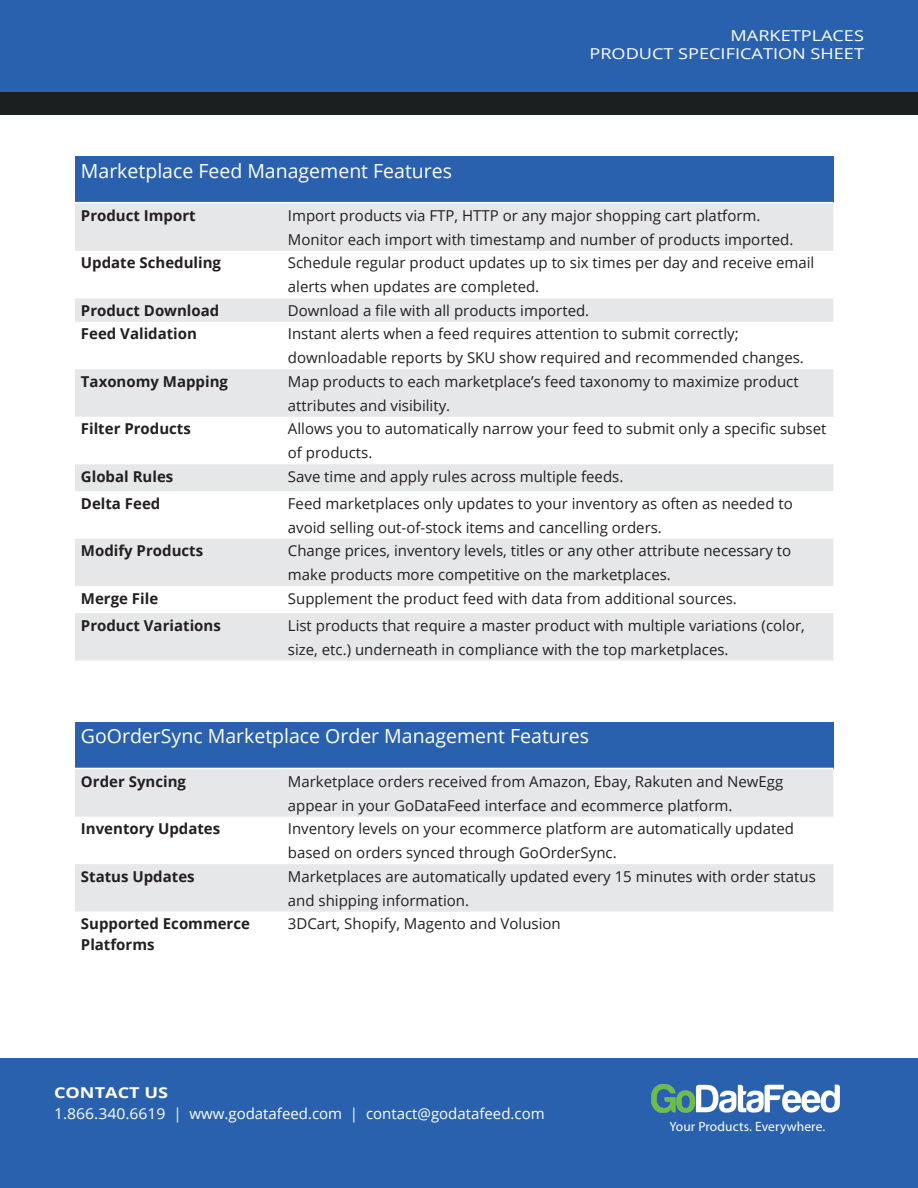
<style>
.page{position:relative;width:918px;height:1188px;background:#fff}
.page>*{position:absolute;margin:0;border:0;box-sizing:border-box;transform-origin:0 0}
.t1{font:19.5px "Open Sans";color:#fff}
.t2{font:15px/24px "Open Sans";color:#231f20}
.t3{font:700 15px/21px "Open Sans";color:#231f20}
.t4{font:15px "Open Sans";color:#fff;scale:1.05 1}
.t5{font:15px/18px "Open Sans";color:#fff;text-align:right;scale:1.21 1}
.t6{font:700 15px "Open Sans";color:#fff;scale:1.21 1}
.t7{font:13.5px "Myriad Pro";letter-spacing:.01em;color:#fff}
</style>
<div class="page">
<div style="left:0;top:0;width:918px;height:92px;background:#2961ae"></div>
<div style="left:0;top:92px;width:918px;height:23px;background:#1b1f20"></div>
<div style="left:0;top:1058px;width:918px;height:130px;background:#2961ae"></div>
<img style="left:652px;top:1084px;width:188px;height:28px">
<div style="left:75px;top:157px;width:758px;height:46px;background:#2961ae"></div>
<svg style="left:75px;top:203px;width:758px;height:458px;fill:#e6e7e9"></svg>
<hr style="left:75px;top:202px;width:207px;height:1px;background:#fff">
<hr style="left:282px;top:202px;width:551px;height:1px;background:#fff">
<div style="left:75px;top:722px;width:758px;height:46px;background:#2961ae"></div>
<svg style="left:75px;top:769px;width:758px;height:143px;fill:#e6e7e9"></svg>
<p class="t5" style="left:590px;top:26px;width:228px">MARKETPLACES<br>PRODUCT SPECIFICATION SHEET</p>
<h1 class="t1" style="left:81px;top:157px;width:373px">Marketplace Feed Management Features</h1>
<p class="t3" style="left:81px;top:205px;width:116px">Product Import</p>
<p class="t2" style="left:288px;top:203px;width:507px">Import products via FTP, HTTP or any major shopping cart platform.<br>Monitor each import with timestamp and number of products imported.</p>
<p class="t3" style="left:81px;top:252px;width:142px">Update Scheduling</p>
<p class="t2" style="left:288px;top:251px;width:528px">Schedule regular product updates up to six times per day and receive email alerts when updates are completed.</p>
<p class="t3" style="left:81px;top:300px;width:140px">Product Download</p>
<p class="t2" style="left:288px;top:298px;width:303px">Download a file with all products imported.</p>
<p class="t3" style="left:81px;top:323px;width:118px">Feed Validation</p>
<p class="t2" style="left:288px;top:321px;width:518px">Instant alerts when a feed requires attention to submit correctly; downloadable reports by SKU show required and recommended changes.</p>
<p class="t3" style="left:81px;top:370px;width:149px">Taxonomy Mapping</p>
<p class="t2" style="left:288px;top:369px;width:512px">Map products to each marketplace’s feed taxonomy to maximize product attributes and visibility.</p>
<p class="t3" style="left:81px;top:418px;width:112px">Filter Products</p>
<p class="t2" style="left:288px;top:416px;width:540px">Allows you to automatically narrow your feed to submit only a specific subset of products.</p>
<p class="t3" style="left:81px;top:465px;width:94px">Global Rules</p>
<p class="t2" style="left:288px;top:464px;width:337px">Save time and apply rules across multiple feeds.</p>
<p class="t3" style="left:81px;top:492px;width:81px">Delta Feed</p>
<p class="t2" style="left:288px;top:491px;width:506px">Feed marketplaces only updates to your inventory as often as needed to avoid selling out-of-stock items and cancelling orders.</p>
<p class="t3" style="left:81px;top:540px;width:124px">Modify Products</p>
<p class="t2" style="left:288px;top:538px;width:505px">Change prices, inventory levels, titles or any other attribute necessary to make products more competitive on the marketplaces.</p>
<p class="t3" style="left:81px;top:587px;width:79px">Merge File</p>
<p class="t2" style="left:288px;top:586px;width:450px">Supplement the product feed with data from additional sources.</p>
<p class="t3" style="left:81px;top:614px;width:141px">Product Variations</p>
<p class="t2" style="left:288px;top:613px;width:518px">List products that require a master product with multiple variations (color, size, etc.) underneath in compliance with the top marketplaces.</p>
<h1 class="t1" style="left:81px;top:723px;width:510px">GoOrderSync Marketplace Order Management Features</h1>
<p class="t3" style="left:81px;top:770px;width:107px">Order Syncing</p>
<p class="t2" style="left:288px;top:769px;width:497px">Marketplace orders received from Amazon, Ebay, Rakuten and NewEgg appear in your GoDataFeed interface and ecommerce platform.</p>
<p class="t3" style="left:81px;top:818px;width:141px">Inventory Updates</p>
<p class="t2" style="left:288px;top:816px;width:508px">Inventory levels on your ecommerce platform are automatically updated based on orders synced through GoOrderSync.</p>
<p class="t3" style="left:81px;top:865px;width:115px">Status Updates</p>
<p class="t2" style="left:288px;top:864px;width:529px">Marketplaces are automatically updated every 15 minutes with order status and shipping information.</p>
<p class="t3" style="left:81px;top:913px;width:171px">Supported Ecommerce<br>Platforms</p>
<p class="t2" style="left:288px;top:911px;width:274px">3DCart, Shopify, Magento and Volusion</p>
<p class="t6" style="left:54px;top:1082px;width:96px">CONTACT US</p>
<p class="t4" style="left:54px;top:1103px;width:469px">1.866.340.6619 | www.godatafeed.com | contact@godatafeed.com</p>
<p class="t7" style="left:669px;top:1118px;width:157px">Your Products. Everywhere.</p>
</div>
